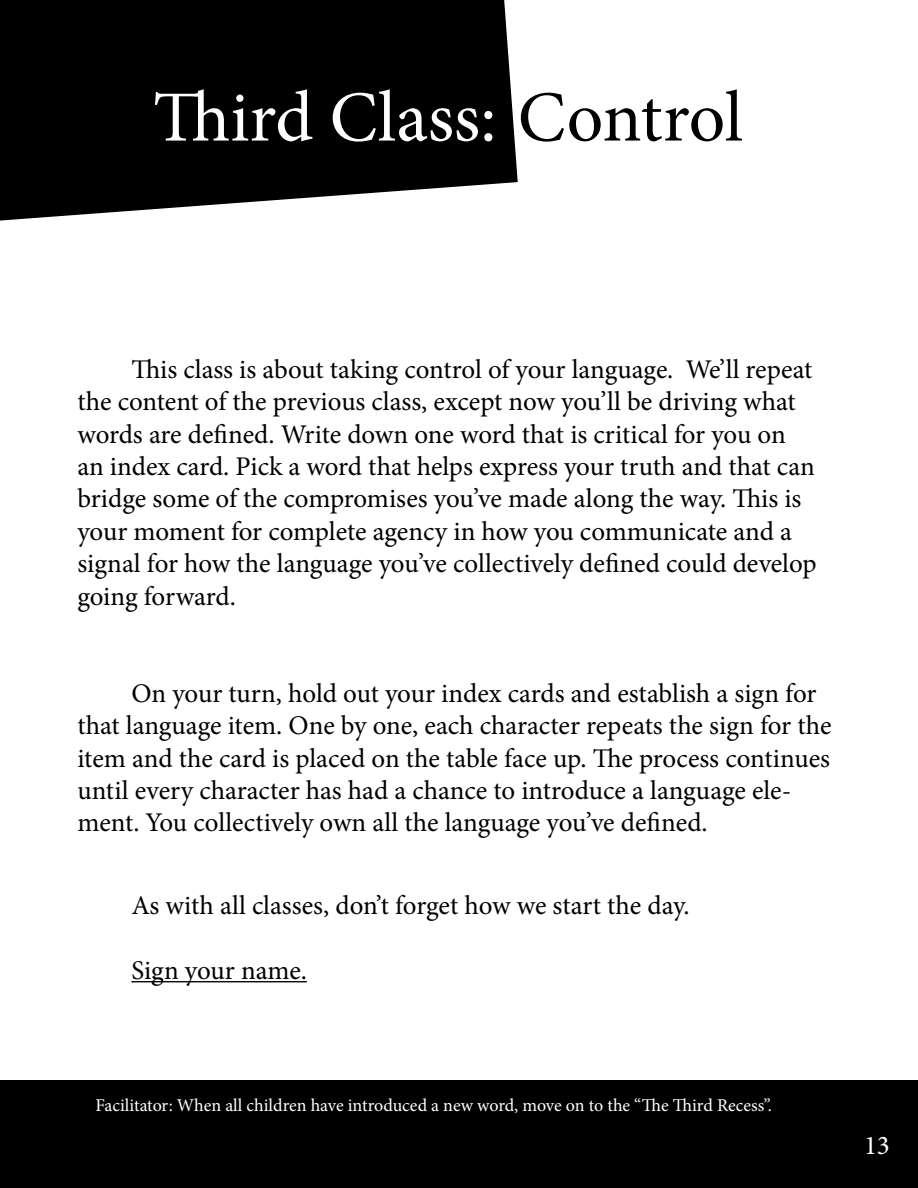
<style>
.page{position:relative;width:918px;height:1188px;background:#fff}
.page>*{position:absolute;margin:0;border:0;box-sizing:border-box;transform-origin:0 0}
.t1{font:72px "Minion Pro";color:#fff}
.t2{font:27px/32.4px "Minion Pro";letter-spacing:-.005em;color:#000}
.t3{font:27px "Minion Pro";color:#fff}
.t4{font:18px "Minion Pro";letter-spacing:-.01em;color:#fff}
.s1{color:#000}
</style>
<div class="page">
<svg style="left:0;top:0;width:518px;height:221px;background:#161616"></svg>
<hr style="left:131px;top:981px;width:176px;height:1px;background:#000">
<div style="left:0;top:1080px;width:918px;height:108px;background:#000"></div>
<h1 class="t1" style="left:153px;top:69px;width:592px">Third Class: <span class="s1">Control</span></h1>
<p class="t2" style="left:77px;top:353px;width:741px;text-indent:54px">This class is about taking control of your language. We’ll repeat the content of the previous class, except now you’ll be driving what words are defined. Write down one word that is critical for you on an index card. Pick a word that helps express your truth and that can bridge some of the compromises you’ve made along the way. This is your moment for complete agency in how you communicate and a signal for how the language you’ve collectively defined could develop going forward.</p>
<p class="t2" style="left:77px;top:677px;width:756px;text-indent:54px">On your turn, hold out your index cards and establish a sign for that language item. One by one, each character repeats the sign for the item and the card is placed on the table face up. The process continues until every character has had a chance to introduce a language ele&shy;ment. You collectively own all the language you’ve defined.</p>
<p class="t2" style="left:131px;top:890px;width:560px">As with all classes, don’t forget how we start the day.</p>
<p class="t2" style="left:131px;top:954px;width:177px">Sign your name.</p>
<p class="t4" style="left:95px;top:1093px;width:678px">Facilitator: When all children have introduced a new word, move on to the “The Third Recess”.</p>
<p class="t3" style="left:864px;top:1127px;width:27px">13</p>
</div>
